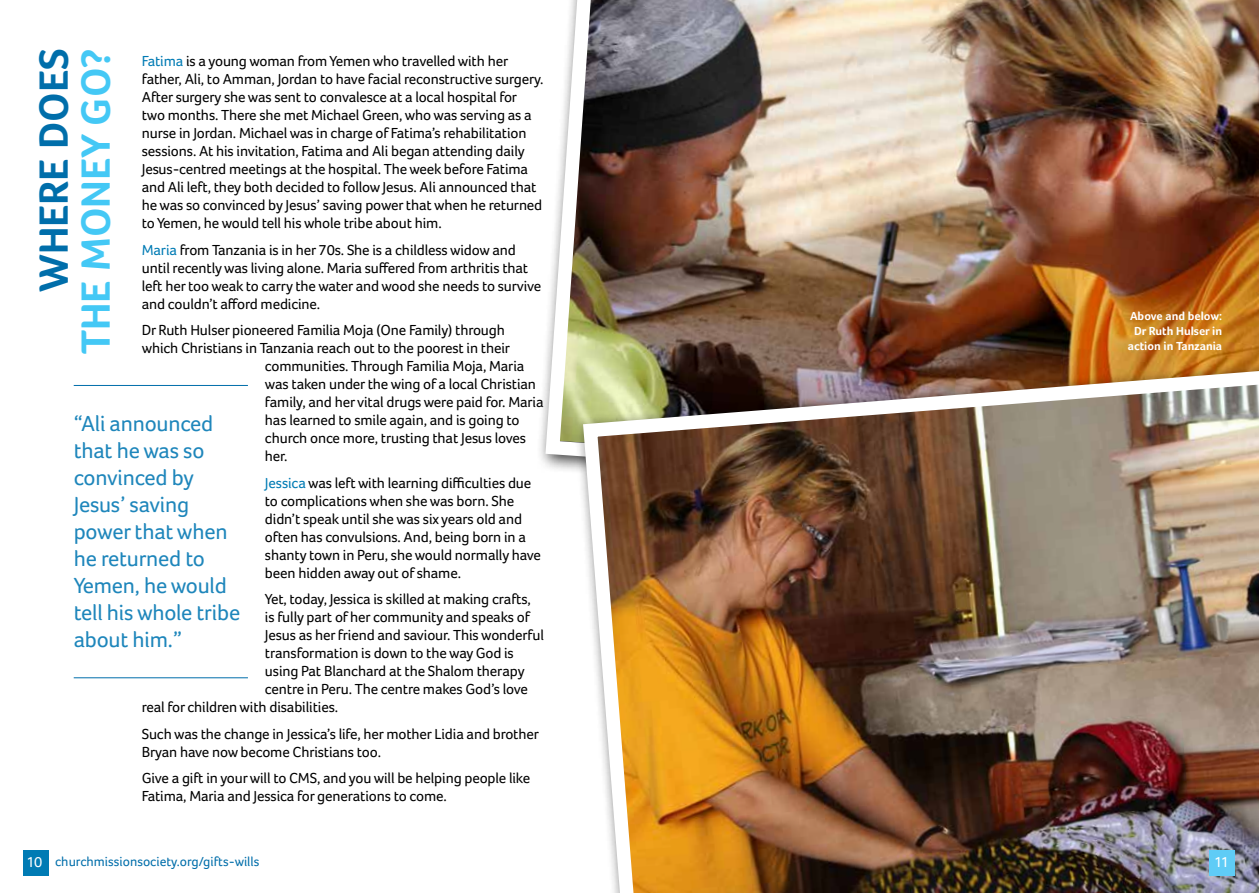
<style>
.page{position:relative;width:1259px;height:893px;background:#fff}
.page>*{position:absolute;margin:0;border:0;box-sizing:border-box;transform-origin:0 0}
.t1{font:700 42px "Foco";color:#44c8f5}
.t2{font:700 42px "Foco";color:#006eaa}
.t3{font:22.5px/27px "Foco";letter-spacing:-.01em;color:#1e86bb}
.t4{font:15px/18px "Foco";letter-spacing:-.01em;color:#000}
.t5{font:15px "Foco";color:#fff}
.t6{font:13.5px "Foco";color:#006eaa}
.t7{font:700 12px/15px "Foco";color:#fff;text-align:center}
.s1{color:#007bb4}
</style>
<div class="page">
<img style="left:540px;top:0;width:719px;height:471px">
<img style="left:576px;top:362px;width:683px;height:531px">
<div style="left:1209px;top:850px;width:25px;height:26px;background:#5fccf6"></div>
<div style="left:23px;top:850px;width:25px;height:26px;background:#007bb4"></div>
<hr style="left:74px;top:677px;width:174px;height:1px;background:#006eaa">
<hr style="left:74px;top:385px;width:174px;height:1px;background:#006eaa">
<h1 class="t2" style="left:29px;top:292px;width:245px;rotate:-90deg">WHERE DOES</h1>
<h1 class="t1" style="left:71px;top:354px;width:307px;rotate:-90deg">THE MONEY GO?</h1>
<p class="t4" style="left:142px;top:52px;width:403px"><span class="s1">Fatima</span> is a young woman from Yemen who travelled with her father, Ali, to Amman, Jordan to have facial reconstructive surgery.<br>After surgery she was sent to convalesce at a local hospital for two months. There she met Michael Green, who was serving as a nurse in Jordan. Michael was in charge of Fatima’s rehabilitation sessions. At his invitation, Fatima and Ali began attending daily Jesus-centred meetings at the hospital. The week before Fatima and Ali left, they both decided to follow Jesus. Ali announced that he was so convinced by Jesus’ saving power that when he returned to Yemen, he would tell his whole tribe about him.</p>
<p class="t4" style="left:142px;top:240px;width:401px"><span class="s1">Maria</span> from Tanzania is in her 70s. She is a childless widow and until recently was living alone. Maria suffered from arthritis that left her too weak to carry the water and wood she needs to survive and couldn’t afford medicine.</p>
<p class="t4" style="left:142px;top:321px;width:365px">Dr Ruth Hulser pioneered Familia Moja (One Family) through</p>
<p class="t4" style="left:142px;top:339px;width:370px">which Christians in Tanzania reach out to the poorest in their</p>
<p class="t4" style="left:265px;top:357px;width:261px">communities. Through Familia Moja, Maria</p>
<p class="t4" style="left:265px;top:375px;width:273px">was taken under the wing of a local Christian</p>
<p class="t4" style="left:265px;top:393px;width:280px">family, and her vital drugs were paid for. Maria</p>
<p class="t4" style="left:265px;top:411px;width:256px">has learned to smile again, and is going to</p>
<p class="t4" style="left:265px;top:429px;width:263px">church once more, trusting that Jesus loves</p>
<p class="t4" style="left:265px;top:447px;width:24px">her.</p>
<p class="t4" style="left:265px;top:473px;width:278px"><span class="s1">Jessica</span> was left with learning difficulties due to complications when she was born. She didn’t speak until she was six years old and often has convulsions. And, being born in a shanty town in Peru, she would normally have been hidden away out of shame.</p>
<p class="t4" style="left:265px;top:590px;width:267px">Yet, today, Jessica is skilled at making crafts,</p>
<p class="t4" style="left:265px;top:608px;width:266px">is fully part of her community and speaks of</p>
<p class="t4" style="left:265px;top:626px;width:280px">Jesus as her friend and saviour. This wonderful</p>
<p class="t4" style="left:265px;top:644px;width:250px">transformation is down to the way God is</p>
<p class="t4" style="left:265px;top:662px;width:261px">using Pat Blanchard at the Shalom therapy</p>
<p class="t4" style="left:265px;top:680px;width:264px">centre in Peru. The centre makes God’s love</p>
<p class="t4" style="left:142px;top:698px;width:198px">real for children with disabilities.</p>
<p class="t4" style="left:142px;top:724px;width:399px">Such was the change in Jessica’s life, her mother Lidia and brother<br>Bryan have now become Christians too.</p>
<p class="t4" style="left:142px;top:769px;width:390px">Give a gift in your will to CMS, and you will be helping people like<br>Fatima, Maria and Jessica for generations to come.</p>
<h2 class="t3" style="left:74px;top:410px;width:168px">“Ali announced that he was so convinced by<br>Jesus’ saving power that when he returned to<br>Yemen, he would tell his whole tribe about him.”</h2>
<p class="t7" style="left:1127px;top:308px;width:96px">Above and below:<br>Dr Ruth Hulser in action in Tanzania</p>
<p class="t6" style="left:55px;top:854px;width:206px">churchmissionsociety.org/gifts-wills</p>
<p class="t5" style="left:27px;top:854px;width:17px">10</p>
<p class="t5" style="left:1214px;top:854px;width:16px">11</p>
</div>
